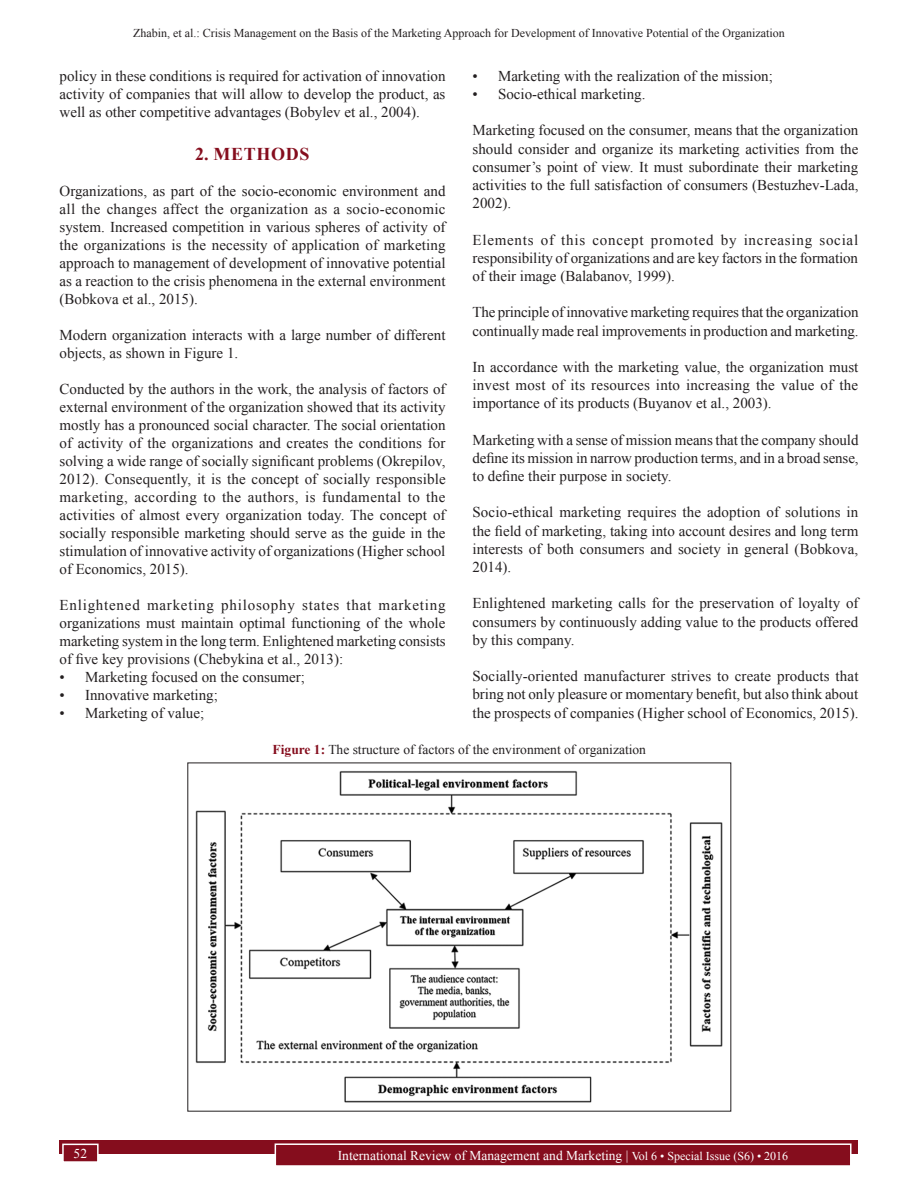
<style>
.page{position:relative;width:918px;height:1188px;background:#fff}
.page>*{position:absolute;margin:0;border:0;box-sizing:border-box;transform-origin:0 0}
.t1{font:700 18px "Times New Roman";letter-spacing:.035em;color:#850d1d}
.TX{font:15px/18px "Times New Roman";color:#231f20;text-align:justify}
.TX_No_After_Space{font:15px/18px "Times New Roman";color:#231f20;text-align:justify}
.L{font:15px "Times New Roman";color:#231f20}
.LL{font:15px "Times New Roman";color:#231f20}
.Folio{font:13.5px "Times New Roman";color:#fff}
.FGC{font:13.5px "Times New Roman";color:#231f20}
.t2{font:12px "Times New Roman";color:#231f20}
.s1{font-weight:700;color:#850d1d}
.s2{font-size:12px}
</style>
<div class="page">
<div style="left:60px;top:1140px;width:798px;height:13px;background:#850d1d"></div>
<div style="left:275px;top:1144px;width:576px;height:22px;background:#850d1d"></div>
<div style="left:275px;top:1143px;width:577px;height:24px;border:2px solid #fff"></div>
<div style="left:63px;top:1144px;width:35px;height:18px;background:#850d1d"></div>
<div style="left:62px;top:1144px;width:37px;height:19px;border:2px solid #fff"></div>
<img style="left:195px;top:771px;width:528px;height:332px">
<p class="t2" style="left:133px;top:25px;width:653px">Zhabin, et al.: Crisis Management on the Basis of the Marketing Approach for Development of Innovative Potential of the Organization</p>
<p class="TX" style="left:60px;top:66px;width:387px">policy in these conditions is required for activation of innovation activity of companies that will allow to develop the product, as well as other competitive advantages (Bobylev et al., 2004).</p>
<h1 class="t1" style="left:195px;top:141px;width:116px">2. METHODS</h1>
<p class="TX" style="left:60px;top:181px;width:388px">Organizations, as part of the socio-economic environment and all the changes affect the organization as a socio-economic system. Increased competition in various spheres of activity of the organizations is the necessity of application of marketing approach to management of development of innovative potential as a reaction to the crisis phenomena in the external environment (Bobkova et al., 2015).</p>
<p class="TX" style="left:60px;top:325px;width:387px">Modern organization interacts with a large number of different objects, as shown in Figure 1.</p>
<p class="TX" style="left:60px;top:379px;width:388px">Conducted by the authors in the work, the analysis of factors of external environment of the organization showed that its activity mostly has a pronounced social character. The social orientation of activity of the organizations and creates the conditions for solving a wide range of socially significant problems (Okrepilov, 2012). Consequently, it is the concept of socially responsible marketing, according to the authors, is fundamental to the activities of almost every organization today. The concept of socially responsible marketing should serve as the guide in the stimulation of innovative activity of organizations (Higher school of Economics, 2015).</p>
<p class="TX_No_After_Space" style="left:60px;top:595px;width:388px">Enlightened marketing philosophy states that marketing organizations must maintain optimal functioning of the whole marketing system in the long term. Enlightened marketing consists of five key provisions (Chebykina et al., 2013):</p>
<p class="L" style="left:60px;top:666px;width:247px">• Marketing focused on the consumer;</p>
<p class="L" style="left:60px;top:684px;width:160px">• Innovative marketing;</p>
<p class="L" style="left:60px;top:702px;width:146px">• Marketing of value;</p>
<p class="L" style="left:472px;top:65px;width:302px">• Marketing with the realization of the mission;</p>
<p class="LL" style="left:472px;top:84px;width:174px">• Socio-ethical marketing.</p>
<p class="TX" style="left:472px;top:121px;width:387px">Marketing focused on the consumer, means that the organization should consider and organize its marketing activities from the consumer’s point of view. It must subordinate their marketing activities to the full satisfaction of consumers (Bestuzhev-Lada, 2002).</p>
<p class="TX" style="left:472px;top:230px;width:387px">Elements of this concept promoted by increasing social responsibility of organizations and are key factors in the formation of their image (Balabanov, 1999).</p>
<p class="TX" style="left:472px;top:303px;width:388px">The principle of innovative marketing requires that the organization continually made real improvements in production and marketing.</p>
<p class="TX" style="left:472px;top:357px;width:387px">In accordance with the marketing value, the organization must invest most of its resources into increasing the value of the importance of its products (Buyanov et al., 2003).</p>
<p class="TX" style="left:472px;top:430px;width:388px">Marketing with a sense of mission means that the company should define its mission in narrow production terms, and in a broad sense, to define their purpose in society.</p>
<p class="TX" style="left:472px;top:503px;width:387px">Socio-ethical marketing requires the adoption of solutions in the field of marketing, taking into account desires and long term interests of both consumers and society in general (Bobkova, 2014).</p>
<p class="TX" style="left:472px;top:594px;width:388px">Enlightened marketing calls for the preservation of loyalty of consumers by continuously adding value to the products offered by this company.</p>
<p class="TX" style="left:472px;top:666px;width:388px">Socially-oriented manufacturer strives to create products that bring not only pleasure or momentary benefit, but also think about the prospects of companies (Higher school of Economics, 2015).</p>
<p class="FGC" style="left:273px;top:740px;width:375px"><span class="s1">Figure 1:</span> The structure of factors of the environment of organization</p>
<p class="Folio" style="left:74px;top:1144px;width:15px">52</p>
<p class="Folio" style="left:338px;top:1146px;width:452px">International Review of Management and Marketing | <span class="s2">Vol 6 • Special Issue (S6) • 2016</span></p>
</div>
